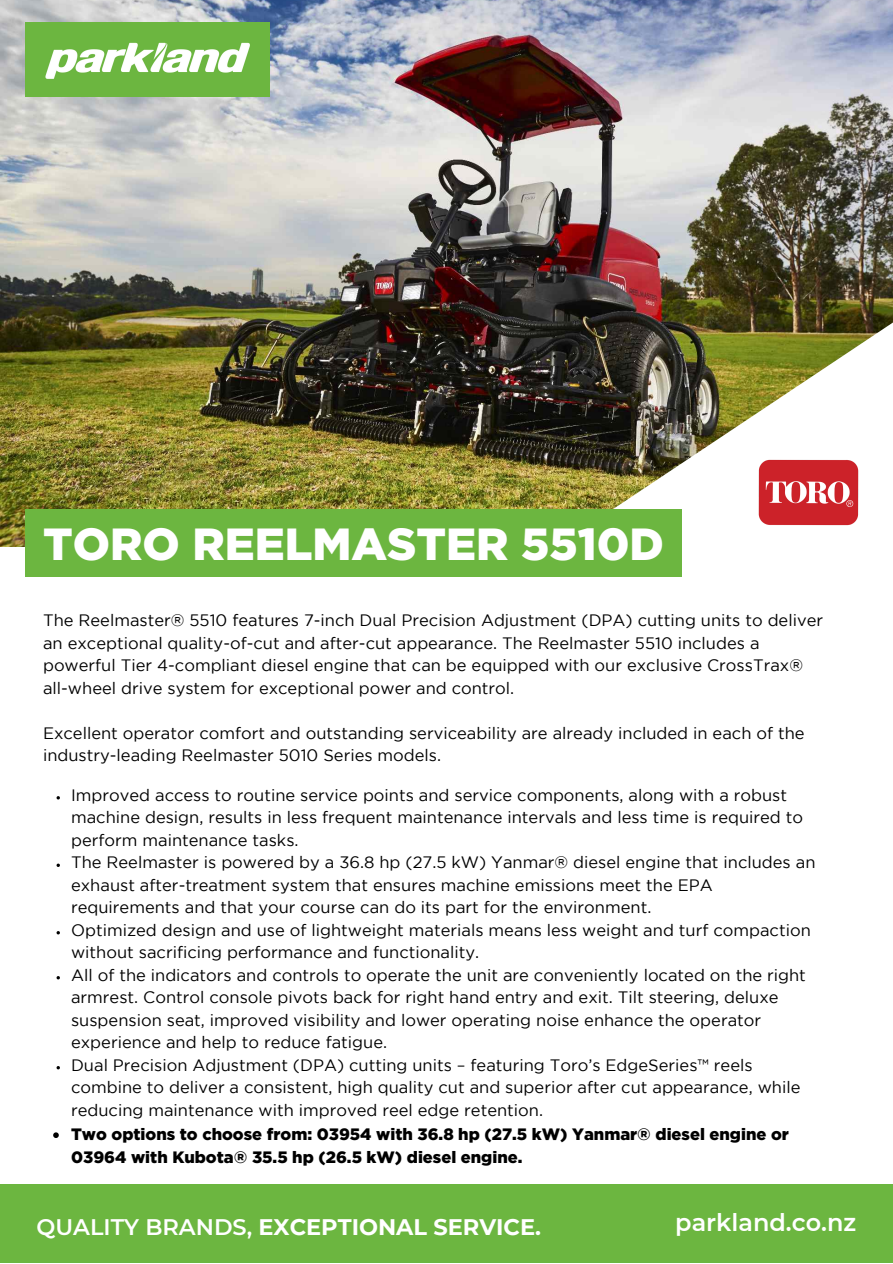
<style>
.page{position:relative;width:893px;height:1264px;background:#fff}
.page>*{position:absolute;margin:0;border:0;box-sizing:border-box;transform-origin:0 0}
.t1{font:900 45px "Gotham";color:#fff}
.t2{font:600 24px "Montserrat";color:#fff}
.t3{font:700 22.5px "Montserrat";color:#fff}
.t4{font:16.5px/22.5px "Gotham";color:#000}
.t5{font:900 16.5px/22.5px "Gotham";color:#000}
.s1{font-weight:600}
</style>
<div class="page">
<img style="left:0;top:0;width:892px;height:547px">
<img style="left:530px;top:316px;width:362px;height:261px">
<div style="left:0;top:1184px;width:892px;height:78px;background:#6cb640"></div>
<img style="left:25px;top:23px;width:244px;height:74px">
<img style="left:754px;top:438px;width:108px;height:108px">
<div style="left:25px;top:509px;width:656px;height:68px;background:#6cb640"></div>
<svg style="left:53px;top:1132px;width:6px;height:5px"></svg>
<h1 class="t1" style="left:43px;top:518px;width:622px">TORO REELMASTER 5510D</h1>
<p class="t4" style="left:43px;top:610px;width:781px">The Reelmaster® 5510 features 7-inch Dual Precision Adjustment (DPA) cutting units to deliver an exceptional quality-of-cut and after-cut appearance. The Reelmaster 5510 includes a powerful Tier 4-compliant diesel engine that can be equipped with our exclusive CrossTrax® all-wheel drive system for exceptional power and control.</p>
<p class="t4" style="left:43px;top:722px;width:763px">Excellent operator comfort and outstanding serviceability are already included in each of the industry-leading Reelmaster 5010 Series models.</p>
<p class="t4" style="left:71px;top:784px;width:745px">Improved access to routine service points and service components, along with a robust machine design, results in less frequent maintenance intervals and less time is required to perform maintenance tasks.<br>The Reelmaster is powered by a 36.8 hp (27.5 kW) Yanmar® diesel engine that includes an exhaust after-treatment system that ensures machine emissions meet the EPA requirements and that your course can do its part for the environment.<br>Optimized design and use of lightweight materials means less weight and turf compaction without sacrificing performance and functionality.<br>All of the indicators and controls to operate the unit are conveniently located on the right armrest. Control console pivots back for right hand entry and exit. Tilt steering, deluxe suspension seat, improved visibility and lower operating noise enhance the operator experience and help to reduce fatigue.<br>Dual Precision Adjustment (DPA) cutting units – featuring Toro’s EdgeSeries™ reels combine to deliver a consistent, high quality cut and superior after cut appearance, while reducing maintenance with improved reel edge retention.</p>
<p class="t5" style="left:71px;top:1122px;width:719px">Two options to choose from: 03954 with 36.8 hp (27.5 kW) Yanmar® diesel engine or<br>03964 with Kubota® 35.5 hp (26.5 kW) diesel engine.</p>
<h3 class="t3" style="left:36px;top:1213px;width:506px"><span class="s1">QUALITY BRANDS,</span> EXCEPTIONAL SERVICE.</h3>
<h2 class="t2" style="left:675px;top:1207px;width:182px">parkland.co.nz</h2>
</div>
